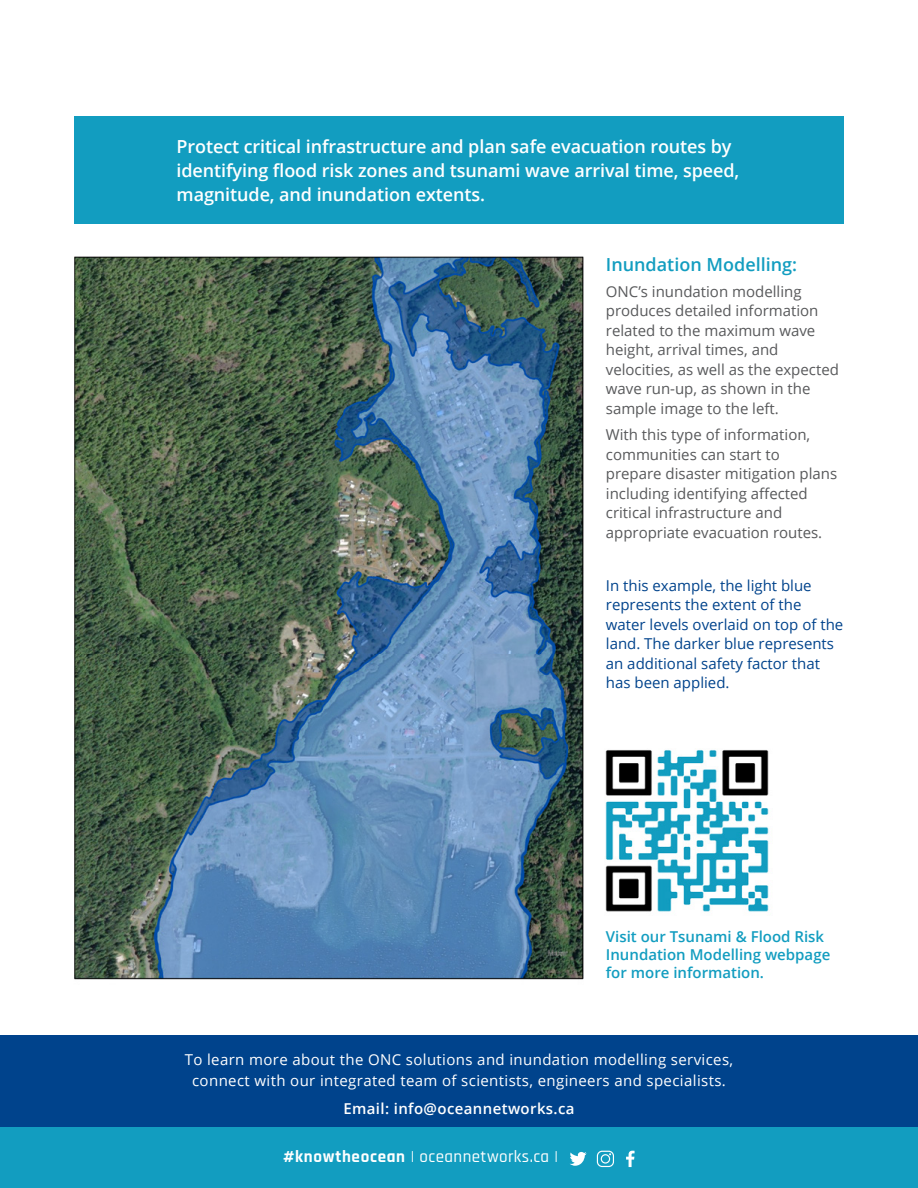
<style>
.page{position:relative;width:918px;height:1188px;background:#fff}
.page>*{position:absolute;margin:0;border:0;box-sizing:border-box;transform-origin:0 0}
.t1{font:600 18px/24px "Open Sans";letter-spacing:-.005em;color:#fff}
.t2{font:600 18px "Open Sans";color:#129dc0}
.t3{font:500 16.95px "Rajdhani";letter-spacing:.025em;color:#fff}
.t4{font:15px/19.5px "Open Sans";color:#58595b}
.t5{font:15px/19.5px "Open Sans";color:#00438c}
.t6{font:15px/21px "Open Sans";letter-spacing:.025em;color:#fff;text-align:center}
.t7{font:600 15px/18px "Open Sans";color:#129dc0}
.t8{font:600 15px "Open Sans";letter-spacing:.025em;color:#fff}
.s1{font-weight:700}
</style>
<div class="page">
<div style="left:0;top:1035px;width:918px;height:97px;background:#00438c"></div>
<div style="left:0;top:1127px;width:918px;height:61px;background:#129dc0"></div>
<svg style="left:626px;top:1151px;width:9px;height:16px"></svg>
<svg style="left:570px;top:1152px;width:17px;height:14px"></svg>
<svg style="left:597px;top:1151px;width:17px;height:16px"></svg>
<img style="left:74px;top:256px;width:510px;height:724px">
<img style="left:605px;top:750px;width:165px;height:162px">
<div style="left:74px;top:116px;width:770px;height:107px;background:#129dc0"></div>
<p class="t1" style="left:177px;top:134px;width:564px">Protect critical infrastructure and plan safe evacuation routes by identifying flood risk zones and tsunami wave arrival time, speed, magnitude, and inundation extents.</p>
<p class="t2" style="left:606px;top:252px;width:193px">Inundation Modelling:</p>
<p class="t4" style="left:606px;top:281px;width:235px">ONC’s inundation modelling produces detailed information related to the maximum wave height, arrival times, and velocities, as well as the expected wave run-up, as shown in the sample image to the left.</p>
<p class="t4" style="left:606px;top:425px;width:233px">With this type of information, communities can start to prepare disaster mitigation plans including identifying affected critical infrastructure and appropriate evacuation routes.</p>
<p class="t5" style="left:606px;top:575px;width:239px">In this example, the light blue represents the extent of the water levels overlaid on top of the land. The darker blue represents an additional safety factor that has been applied.</p>
<p class="t7" style="left:606px;top:927px;width:226px">Visit our Tsunami &amp; Flood Risk<br>Inundation Modelling webpage for more information.</p>
<p class="t6" style="left:185px;top:1049px;width:550px">To learn more about the ONC solutions and inundation modelling services, connect with our integrated team of scientists, engineers and specialists.</p>
<p class="t8" style="left:343px;top:1098px;width:233px">Email: info@oceannetworks.ca</p>
<p class="t3" style="left:283px;top:1146px;width:276px"><span class="s1">#knowtheocean</span> | oceannetworks.ca |</p>
</div>
